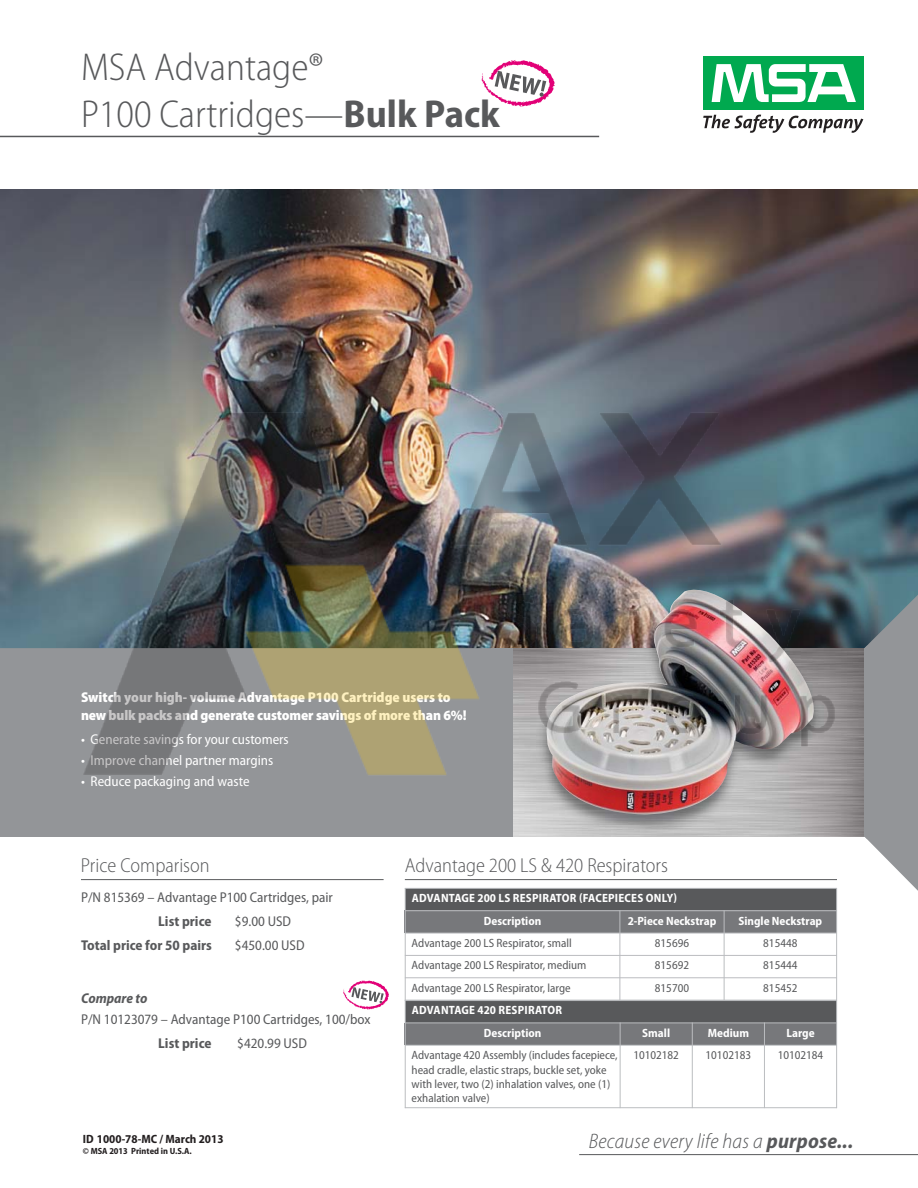
<style>
.page{position:relative;width:918px;height:1188px;background:#fff}
.page>*{position:absolute;margin:0;border:0;box-sizing:border-box;transform-origin:0 0}
.t1{font:300 semi-condensed 39px/46.8px "Myriad Pro";color:#58595b}
.t2{font:italic 300 semi-condensed 21px "Myriad Pro";letter-spacing:.01em;color:#58595b}
.t3{font:300 semi-condensed 20.25px "Myriad Pro";color:#58595b}
.t4{font:semi-condensed 14.25px "Myriad Pro";color:#58595b}
.t5{font:900 semi-condensed 14.25px/18px "Myriad Pro";letter-spacing:-.01em;color:#fff}
.t6{font:semi-condensed 14.25px "Myriad Pro";color:#fff}
.t7{font:700 semi-condensed 14.25px "Myriad Pro";color:#58595b}
.t8{font:italic 700 semi-condensed 14.25px "Myriad Pro";color:#58595b}
.t9{font:semi-condensed 12px/14.4px "Myriad Pro";color:#58595b}
.t10{font:700 semi-condensed 12px/22.4px "Myriad Pro";color:#fff}
.t11{font:700 semi-condensed 12px "Myriad Pro";color:#231f20}
.t12{font:700 semi-condensed 9px "Myriad Pro";color:#231f20}
.s1{font-weight:700}
</style>
<div class="page">
<img style="left:0;top:189px;width:918px;height:363px">
<hr style="left:0;top:136px;width:599px;height:1px;background:#58595b">
<div style="left:704px;top:56px;width:160px;height:54px;background:#00a94f"></div>
<svg style="left:712px;top:64px;width:144px;height:38px"></svg>
<svg style="left:703px;top:115px;width:160px;height:18px"></svg>
<hr style="left:579px;top:1154px;width:339px;height:1px;background:#58595b">
<svg style="left:0;top:552px;width:918px;height:381px"></svg>
<div style="left:405px;top:888px;width:432px;height:23px;background:#58595b"></div>
<div style="left:405px;top:911px;width:215px;height:22px;background:#77787b"></div>
<div style="left:620px;top:911px;width:104px;height:22px;background:#77787b"></div>
<div style="left:724px;top:911px;width:113px;height:22px;background:#77787b"></div>
<hr style="left:405px;top:888px;width:1px;height:112px;background:#bbbdc0">
<hr style="left:620px;top:910px;width:1px;height:90px;background:#bbbdc0">
<hr style="left:724px;top:910px;width:1px;height:90px;background:#bbbdc0">
<hr style="left:836px;top:888px;width:1px;height:112px;background:#bbbdc0">
<hr style="left:405px;top:888px;width:432px;height:1px;background:#bbbdc0">
<hr style="left:405px;top:910px;width:432px;height:1px;background:#bbbdc0">
<hr style="left:405px;top:933px;width:432px;height:1px;background:#bbbdc0">
<hr style="left:405px;top:955px;width:432px;height:1px;background:#bbbdc0">
<hr style="left:405px;top:977px;width:432px;height:1px;background:#bbbdc0">
<div style="left:405px;top:1000px;width:432px;height:23px;background:#58595b"></div>
<div style="left:405px;top:1023px;width:215px;height:22px;background:#77787b"></div>
<div style="left:620px;top:1023px;width:72px;height:22px;background:#77787b"></div>
<div style="left:692px;top:1023px;width:72px;height:22px;background:#77787b"></div>
<div style="left:764px;top:1023px;width:73px;height:22px;background:#77787b"></div>
<hr style="left:405px;top:1000px;width:1px;height:108px;background:#bbbdc0">
<hr style="left:620px;top:1023px;width:1px;height:85px;background:#bbbdc0">
<hr style="left:692px;top:1023px;width:1px;height:85px;background:#bbbdc0">
<hr style="left:764px;top:1023px;width:1px;height:85px;background:#bbbdc0">
<hr style="left:836px;top:1000px;width:1px;height:108px;background:#bbbdc0">
<hr style="left:405px;top:1000px;width:432px;height:1px;background:#bbbdc0">
<hr style="left:405px;top:1023px;width:432px;height:1px;background:#bbbdc0">
<hr style="left:405px;top:1045px;width:432px;height:1px;background:#bbbdc0">
<hr style="left:405px;top:1107px;width:432px;height:1px;background:#bbbdc0">
<hr style="left:405px;top:879px;width:432px;height:1px;background:#58595b">
<hr style="left:81px;top:879px;width:303px;height:1px;background:#58595b">
<img style="left:491px;top:837px;width:377px;height:8px">
<img style="left:857px;top:577px;width:11px;height:71px">
<img style="left:864px;top:645px;width:4px;height:195px">
<img style="left:513px;top:648px;width:351px;height:189px">
<img style="left:546px;top:797px;width:268px;height:18px">
<svg style="left:481px;top:60px;width:74px;height:47px"></svg>
<svg style="left:343px;top:980px;width:46px;height:30px"></svg>
<img style="left:61px;top:391px;width:796px;height:406px">
<h1 class="t1" style="left:81px;top:48px;width:420px">MSA Advantage®<br>P100 Cartridges—<span class="s1">Bulk Pack</span></h1>
<p class="t5" style="left:81px;top:689px;width:387px">Switch your high- volume Advantage P100 Cartridge users to new bulk packs and generate customer savings of more than 6%!</p>
<p class="t6" style="left:81px;top:734px;width:209px">• Generate savings for your customers</p>
<p class="t6" style="left:81px;top:755px;width:194px">• Improve channel partner margins</p>
<p class="t6" style="left:81px;top:776px;width:170px">• Reduce packaging and waste</p>
<h3 class="t3" style="left:81px;top:858px;width:130px">Price Comparison</h3>
<h3 class="t3" style="left:405px;top:858px;width:265px">Advantage 200 LS &amp; 420 Respirators</h3>
<p class="t4" style="left:81px;top:892px;width:253px">P/N 815369 – Advantage P100 Cartridges, pair</p>
<p class="t7" style="left:158px;top:916px;width:55px">List price</p>
<p class="t4" style="left:235px;top:916px;width:58px">$9.00 USD</p>
<p class="t7" style="left:81px;top:940px;width:132px">Total price for 50 pairs</p>
<p class="t4" style="left:235px;top:940px;width:71px">$450.00 USD</p>
<p class="t8" style="left:81px;top:990px;width:68px">Compare to</p>
<p class="t4" style="left:81px;top:1014px;width:291px">P/N 10123079 – Advantage P100 Cartridges, 100/box</p>
<p class="t7" style="left:158px;top:1038px;width:55px">List price</p>
<p class="t4" style="left:237px;top:1038px;width:71px">$420.99 USD</p>
<p class="t11" style="left:83px;top:1134px;width:142px">ID 1000-78-MC / March 2013</p>
<p class="t12" style="left:83px;top:1148px;width:110px">© MSA 2013 Printed in U.S.A.</p>
<p class="t10" style="left:484px;top:888px;width:195px;text-indent:-72px">ADVANTAGE 200 LS RESPIRATOR (FACEPIECES ONLY)<br>Description</p>
<p class="t10" style="left:628px;top:910px;width:90px">2-Piece Neckstrap</p>
<p class="t10" style="left:738px;top:910px;width:85px">Single Neckstrap</p>
<p class="t9" style="left:412px;top:937px;width:162px">Advantage 200 LS Respirator, small</p>
<p class="t9" style="left:655px;top:937px;width:36px">815696</p>
<p class="t9" style="left:763px;top:937px;width:36px">815448</p>
<p class="t9" style="left:412px;top:959px;width:176px">Advantage 200 LS Respirator, medium</p>
<p class="t9" style="left:655px;top:959px;width:36px">815692</p>
<p class="t9" style="left:763px;top:959px;width:36px">815444</p>
<p class="t9" style="left:412px;top:982px;width:161px">Advantage 200 LS Respirator, large</p>
<p class="t9" style="left:655px;top:982px;width:36px">815700</p>
<p class="t9" style="left:763px;top:982px;width:36px">815452</p>
<p class="t10" style="left:484px;top:1000px;width:80px;text-indent:-72px">ADVANTAGE 420 RESPIRATOR<br>Description</p>
<p class="t10" style="left:642px;top:1023px;width:29px">Small</p>
<p class="t10" style="left:708px;top:1023px;width:43px">Medium</p>
<p class="t10" style="left:786px;top:1023px;width:30px">Large</p>
<p class="t9" style="left:412px;top:1049px;width:207px">Advantage 420 Assembly (includes facepiece, head cradle, elastic straps, buckle set, yoke with lever, two (2) inhalation valves, one (1) exhalation valve)</p>
<p class="t9" style="left:633px;top:1049px;width:47px">10102182</p>
<p class="t9" style="left:706px;top:1049px;width:47px">10102183</p>
<p class="t9" style="left:778px;top:1049px;width:47px">10102184</p>
<h2 class="t2" style="left:589px;top:1129px;width:266px">Because every life has a <span class="s1">purpose...</span></h2>
</div>
